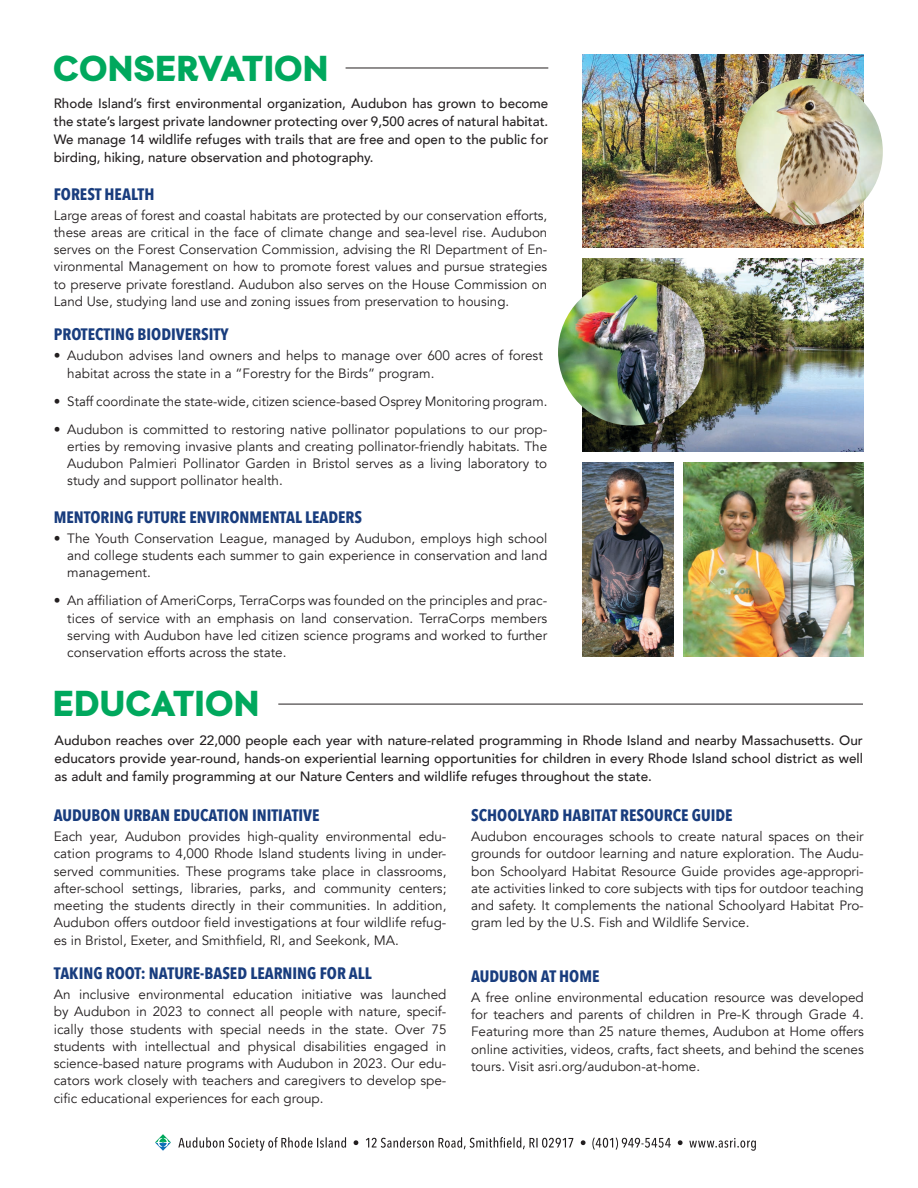
<style>
.page{position:relative;width:918px;height:1188px;background:#fff}
.page>*{position:absolute;margin:0;border:0;box-sizing:border-box;transform-origin:0 0}
.t1{font:900 36px "Auxilia";letter-spacing:.015em;color:#00a85d}
.dates3{font:700 16.5px "Avenir Next Condensed";color:#193d7e}
.dates3-2{font:13.5px/17.2px "Avenir";color:#231f20;text-align:justify}
.dates3-3{font:500 13.5px/18px "Avenir";color:#231f20;text-align:justify}
</style>
<div class="page">
<img style="left:583px;top:54px;width:281px;height:193px">
<hr style="left:346px;top:68px;width:202px;height:1px;background:#231f20">
<hr style="left:278px;top:704px;width:585px;height:1px;background:#231f20">
<img style="left:583px;top:258px;width:281px;height:194px">
<img style="left:736px;top:78px;width:147px;height:147px;border-radius:74px">
<img style="left:558px;top:278px;width:147px;height:148px;border-radius:74px">
<svg style="left:178px;top:1137px;width:578px;height:14px"></svg>
<svg style="left:155px;top:1134px;width:16px;height:17px"></svg>
<img style="left:683px;top:463px;width:181px;height:193px">
<img style="left:583px;top:463px;width:91px;height:193px">
<p class="t1" style="left:53px;top:46px;width:277px">CONSERVATION</p>
<p class="dates3-3" style="left:54px;top:93px;width:496px">Rhode Island’s first environmental organization, Audubon has grown to become the state’s largest private landowner protecting over 9,500 acres of natural habitat.<br>We manage 14 wildlife refuges with trails that are free and open to the public for birding, hiking, nature observation and photography.</p>
<p class="dates3" style="left:54px;top:184px;width:102px">FOREST HEALTH</p>
<p class="dates3-2" style="left:54px;top:207px;width:495px">Large areas of forest and coastal habitats are protected by our conservation efforts, these areas are critical in the face of climate change and sea-level rise. Audubon serves on the Forest Conservation Commission, advising the RI Department of En&shy;vironmental Management on how to promote forest values and pursue strategies to preserve private forestland. Audubon also serves on the House Commission on Land Use, studying land use and zoning issues from preservation to housing.</p>
<p class="dates3" style="left:54px;top:324px;width:176px">PROTECTING BIODIVERSITY</p>
<p class="dates3-2" style="left:67px;top:347px;width:477px;text-indent:-14px">• Audubon advises land owners and helps to manage over 600 acres of forest habitat across the state in a “Forestry for the Birds” program.</p>
<p class="dates3-2" style="left:54px;top:393px;width:495px">• Staff coordinate the state-wide, citizen science-based Osprey Monitoring program.</p>
<p class="dates3-2" style="left:67px;top:421px;width:482px;text-indent:-14px">• Audubon is committed to restoring native pollinator populations to our prop&shy;erties by removing invasive plants and creating pollinator-friendly habitats. The Audubon Palmieri Pollinator Garden in Bristol serves as a living laboratory to study and support pollinator health.</p>
<p class="dates3" style="left:54px;top:507px;width:310px">MENTORING FUTURE ENVIRONMENTAL LEADERS</p>
<p class="dates3-2" style="left:67px;top:530px;width:482px;text-indent:-14px">• The Youth Conservation League, managed by Audubon, employs high school and college students each summer to gain experience in conservation and land management.</p>
<p class="dates3-2" style="left:67px;top:592px;width:482px;text-indent:-14px">• An affiliation of AmeriCorps, TerraCorps was founded on the principles and prac&shy;tices of service with an emphasis on land conservation. TerraCorps members serving with Audubon have led citizen science programs and worked to further conservation efforts across the state.</p>
<p class="t1" style="left:53px;top:681px;width:207px">EDUCATION</p>
<p class="dates3-3" style="left:55px;top:730px;width:810px">Audubon reaches over 22,000 people each year with nature-related programming in Rhode Island and nearby Massachusetts. Our educators provide year-round, hands-on experiential learning opportunities for children in every Rhode Island school district as well as adult and family programming at our Nature Centers and wildlife refuges throughout the state.</p>
<p class="dates3" style="left:54px;top:805px;width:267px">AUDUBON URBAN EDUCATION INITIATIVE</p>
<p class="dates3-2" style="left:54px;top:828px;width:394px">Each year, Audubon provides high-quality environmental edu&shy;cation programs to 4,000 Rhode Island students living in under&shy;served communities. These programs take place in classrooms, after-school settings, libraries, parks, and community centers; meeting the students directly in their communities. In addition, Audubon offers outdoor field investigations at four wildlife refug&shy;es in Bristol, Exeter, and Smithfield, RI, and Seekonk, MA.</p>
<p class="dates3" style="left:54px;top:963px;width:320px">TAKING ROOT: NATURE-BASED LEARNING FOR ALL</p>
<p class="dates3-2" style="left:54px;top:986px;width:394px">An inclusive environmental education initiative was launched by Audubon in 2023 to connect all people with nature, specif&shy;ically those students with special needs in the state. Over 75 students with intellectual and physical disabilities engaged in science-based nature programs with Audubon in 2023. Our edu&shy;cators work closely with teachers and caregivers to develop spe&shy;cific educational experiences for each group.</p>
<p class="dates3" style="left:471px;top:805px;width:263px">SCHOOLYARD HABITAT RESOURCE GUIDE</p>
<p class="dates3-2" style="left:471px;top:828px;width:394px">Audubon encourages schools to create natural spaces on their grounds for outdoor learning and nature exploration. The Audu&shy;bon Schoolyard Habitat Resource Guide provides age-appropri&shy;ate activities linked to core subjects with tips for outdoor teaching and safety. It complements the national Schoolyard Habitat Pro&shy;gram led by the U.S. Fish and Wildlife Service.</p>
<p class="dates3" style="left:471px;top:966px;width:130px">AUDUBON AT HOME</p>
<p class="dates3-2" style="left:471px;top:989px;width:394px">A free online environmental education resource was developed for teachers and parents of children in Pre-K through Grade 4.<br>Featuring more than 25 nature themes, Audubon at Home offers online activities, videos, crafts, fact sheets, and behind the scenes tours. Visit asri.org/audubon-at-home.</p>
</div>
